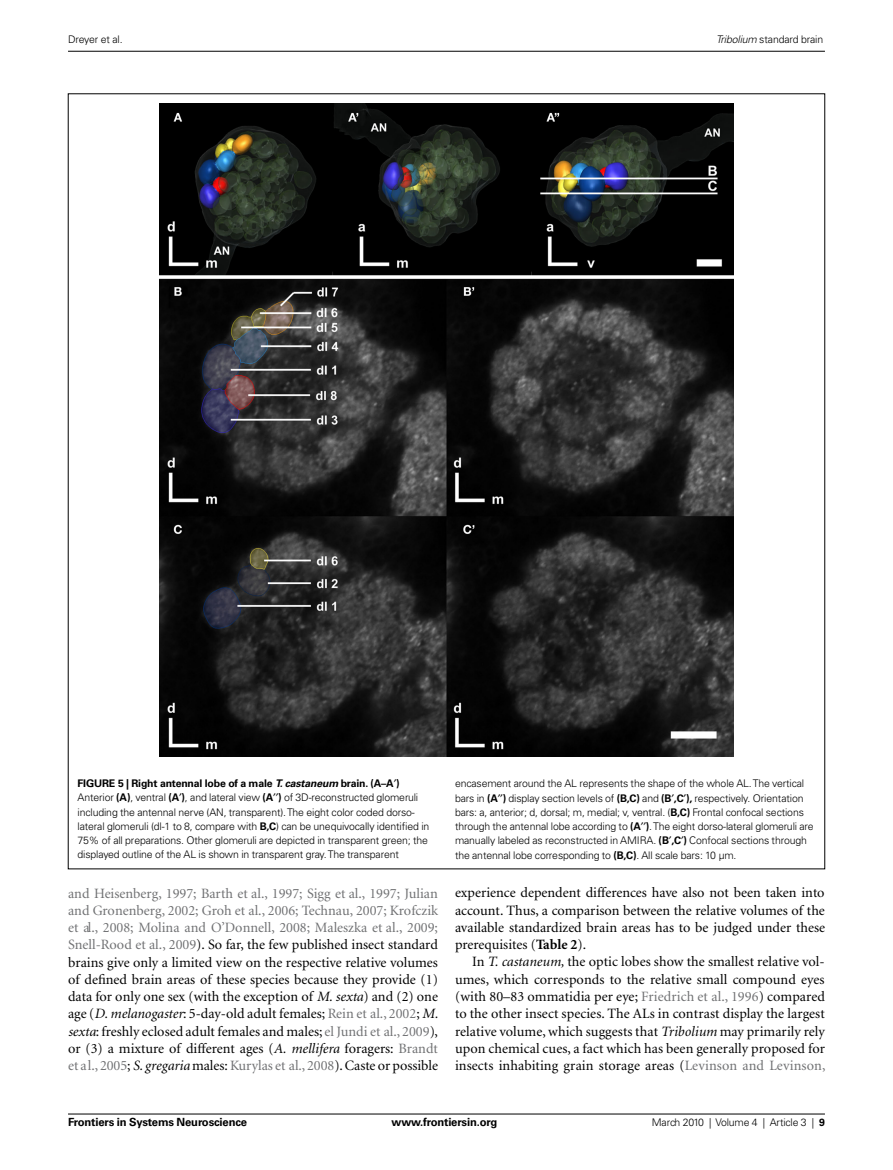
<style>
.page{position:relative;width:893px;height:1170px;background:#fff}
.page>*{position:absolute;margin:0;border:0;box-sizing:border-box;transform-origin:0 0}
.t1{font:14.25px/17.2px "Minion";color:#000;text-align:justify}
.t2{font:700 11.25px "Univers";letter-spacing:-.015em;color:#000}
.t3{font:300 10.5px/14.2px "Univers";letter-spacing:-.015em;color:#000}
.s1{font-style:italic}
.s2{font-weight:700}
.s3{font-weight:700;font-style:italic}
.s4{color:#707173}
</style>
<div class="page">
<hr style="left:68px;top:1113px;width:757px;height:1px;background:#000">
<hr style="left:68px;top:51px;width:757px;height:1px;background:#000">
<img style="left:160px;top:103px;width:573px;height:654px">
<p class="t3" style="left:68px;top:33px;width:56px">Dreyer et al.</p>
<p class="t3" style="left:716px;top:33px;width:109px"><span class="s1">Tribolium</span> standard brain</p>
<p class="t3" style="left:78px;top:777px;width:353px"><span class="s2">FIGURE 5 | Right antennal lobe of a male</span> <span class="s3">T. castaneum</span> <span class="s2">brain. (A–A )<br></span>Anterior <span class="s2">(A)</span>, ventral <span class="s2">(A )</span>, and lateral view <span class="s2">(A )</span> of 3D-reconstructed glomeruli including the antennal nerve (AN, transparent). The eight color coded dorso&shy;lateral glomeruli (dl-1 to 8, compare with <span class="s2">B,C</span>) can be unequivocally identified in 75% of all preparations. Other glomeruli are depicted in transparent green; the displayed outline of the AL is shown in transparent gray. The transparent</p>
<p class="t3" style="left:455px;top:777px;width:360px">encasement around the AL represents the shape of the whole AL. The vertical bars in <span class="s2">(A )</span> display section levels of <span class="s2">(B,C)</span> and <span class="s2">(B ,C ),</span> respectively. Orientation bars: a, anterior; d, dorsal; m, medial; v, ventral. (<span class="s2">B,C)</span> Frontal confocal sections through the antennal lobe according to <span class="s2">(A )</span>. The eight dorso-lateral glomeruli are manually labeled as reconstructed in AMIRA. <span class="s2">(B ,C )</span> Confocal sections through the antennal lobe corresponding to <span class="s2">(B,C)</span>. All scale bars: 10 µm.</p>
<p class="t1" style="left:68px;top:885px;width:372px"><span class="s4">and Heisenberg, 1997; Barth et al., 1997; Sigg et al., 1997; Julian and Gronenberg, 2002; Groh et al., 2006; Technau, 2007; Krofczik et al., 2008; Molina and O’Donnell, 2008; Maleszka et al., 2009; Snell-Rood et al., 2009</span>). So far, the few published insect standard brains give only a limited view on the respective relative volumes of defined brain areas of these species because they provide (1) data for only one sex (with the exception of <span class="s1">M. sexta</span>) and (2) one age (<span class="s1">D. melanogaster</span>: 5-day-old adult females; <span class="s4">Rein et al., 2002</span>; <span class="s1">M. sexta</span>: freshly eclosed adult females and males; <span class="s4">el Jundi et al., 2009</span>), or (3) a mixture of different ages (<span class="s1">A. mellifera</span> foragers: <span class="s4">Brandt et al., 2005</span>; <span class="s1">S. gregaria</span> males: <span class="s4">Kurylas et al., 2008</span>). Caste or possible</p>
<p class="t1" style="left:455px;top:885px;width:372px">experience dependent differences have also not been taken into account. Thus, a comparison between the relative volumes of the available standardized brain areas has to be judged under these prerequisites (<span class="s2">Table 2</span>).</p>
<p class="t1" style="left:455px;top:954px;width:372px;text-indent:17px">In <span class="s1">T. castaneum,</span> the optic lobes show the smallest relative vol&shy;umes, which corresponds to the relative small compound eyes (with 80–83 ommatidia per eye; <span class="s4">Friedrich et al., 1996</span>) compared to the other insect species. The ALs in contrast display the largest relative volume, which suggests that <span class="s1">Tribolium</span> may primarily rely upon chemical cues, a fact which has been generally proposed for insects inhabiting grain storage areas (<span class="s4">Levinson and Levinson,</span></p>
<p class="t2" style="left:68px;top:1117px;width:181px">Frontiers in Systems Neuroscience</p>
<p class="t2" style="left:392px;top:1117px;width:107px">www.frontiersin.org</p>
<p class="t3" style="left:652px;top:1115px;width:175px">March 2010 | Volume 4 | Article 3 | <span class="s2">9</span></p>
</div>
